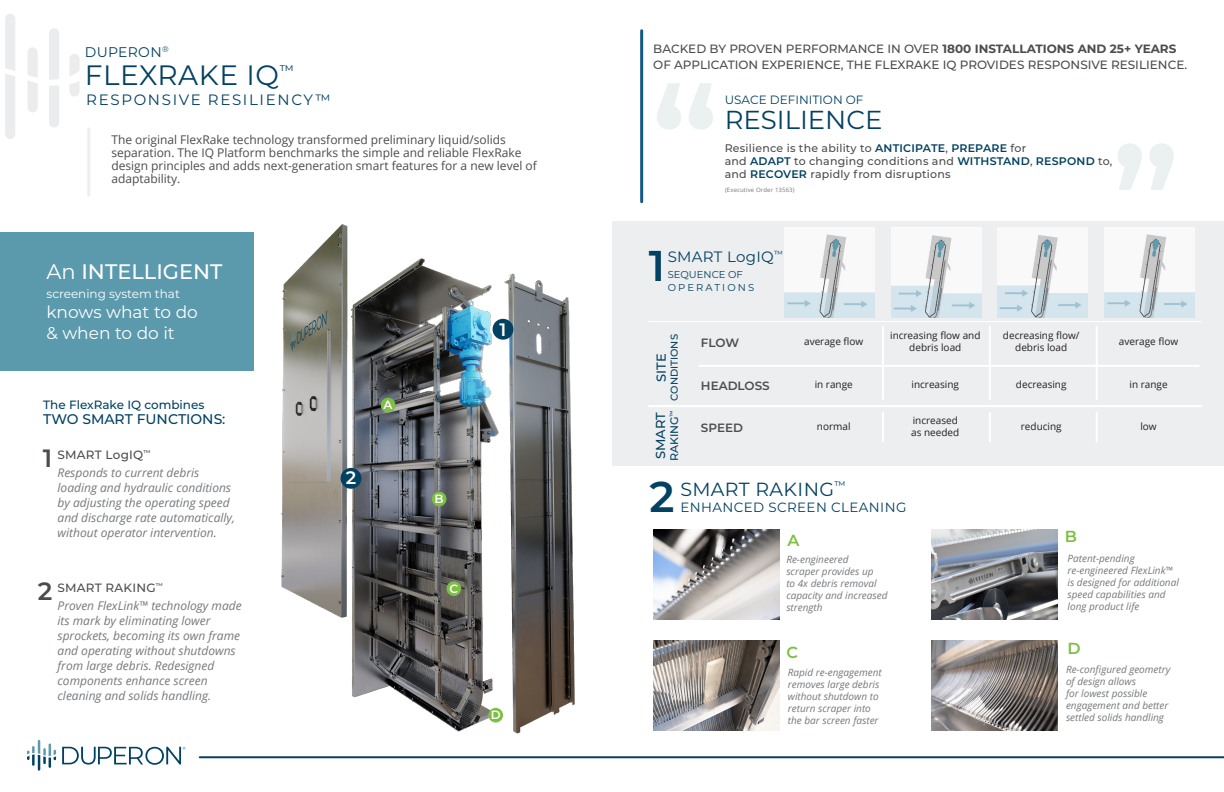
<style>
.page{position:relative;width:1224px;height:792px;background:#fff}
.page>*{position:absolute;margin:0;border:0;box-sizing:border-box;transform-origin:0 0}
.t1{font:600 43px "Montserrat";color:#024161}
.t2{font:28px "Montserrat";letter-spacing:.02em;color:#024161}
.t3{font:26px "Montserrat";color:#024161}
.t4{font:600 25px "Montserrat";color:#4b4c4d}
.t5{font:500 21px "Montserrat";color:#fff}
.t6{font:19px "Montserrat";letter-spacing:.02em;color:#024161}
.t7{font:600 18px "Montserrat";color:#fff}
.t8{font:17px "Montserrat";color:#fff}
.t9{font:600 16px "Montserrat";color:#7dbf43}
.t10{font:15px "Montserrat";letter-spacing:.11em;color:#024161}
.t11{font:15px "Montserrat";letter-spacing:.02em;color:#024161}
.t12{font:500 14px "Montserrat";color:#024161}
.t13{font:14px "Montserrat";letter-spacing:.02em;color:#024161}
.t14{font:13.4px "Montserrat";letter-spacing:.03em;color:#024161}
.t15{font:500 13px "Montserrat";color:#024161}
.t16{font:italic 12px/15px "Open Sans";color:#76787b}
.t17{font:12px/13px "Open Sans";color:#4b4c4d}
.t18{font:500 12px/16px "Montserrat";color:#4b4c4d}
.t19{font:500 12px "Montserrat";letter-spacing:.02em;color:#4b4c4d}
.t20{font:500 12px "Montserrat";color:#024161}
.t21{font:12px "Montserrat";color:#fff}
.t22{font:600 12px "Montserrat";color:#4d4d4f}
.t23{font:12px "Montserrat";color:#024161}
.t24{font:600 12px "Montserrat";color:#fff}
.t25{font:500 11px "Montserrat";letter-spacing:.02em;color:#4b4c4d}
.t26{font:500 11px "Montserrat";color:#024161}
.t27{font:italic 10px/12px "Open Sans";color:#76787b}
.t28{font:10px "Open Sans";color:#231f20}
.t29{font:10px "Montserrat";color:#024161}
.t30{font:10px "Montserrat";letter-spacing:.21em;color:#024161}
.t31{font:500 10px "Montserrat";color:#024161}
.t32{font:6px "Open Sans";letter-spacing:.02em;color:#78787d}
.s1{font-weight:400}
.s2{font-weight:700}
.s3{font-weight:600;color:#024161}
</style>
<div class="page">
<div style="left:612px;top:222px;width:612px;height:244px;background:#eceef0"></div>
<img style="left:785px;top:227px;width:90px;height:90px">
<img style="left:891px;top:227px;width:90px;height:90px">
<img style="left:998px;top:227px;width:90px;height:90px">
<img style="left:1105px;top:227px;width:90px;height:90px">
<hr style="left:649px;top:405px;width:552px;height:2px;background:#fff">
<hr style="left:699px;top:365px;width:500px;height:2px;background:#fff">
<hr style="left:989px;top:413px;width:2px;height:28px;background:#fff">
<hr style="left:989px;top:327px;width:2px;height:72px;background:#fff">
<hr style="left:1096px;top:413px;width:2px;height:28px;background:#fff">
<hr style="left:1096px;top:327px;width:2px;height:72px;background:#fff">
<hr style="left:882px;top:413px;width:2px;height:28px;background:#fff">
<hr style="left:882px;top:327px;width:2px;height:72px;background:#fff">
<img style="left:281px;top:224px;width:294px;height:510px">
<img style="left:653px;top:529px;width:126px;height:90px">
<img style="left:932px;top:640px;width:126px;height:90px">
<img style="left:931px;top:529px;width:126px;height:90px">
<img style="left:653px;top:640px;width:126px;height:90px">
<hr style="left:87px;top:129px;width:3px;height:66px;background:#eceef0">
<div style="left:0;top:233px;width:253px;height:138px;background:#5b99ad"></div>
<hr style="left:200px;top:756px;width:1024px;height:2px;background:#094066">
<div style="left:381px;top:398px;width:14px;height:14px;background:#7dbf43;border-radius:50%"></div>
<div style="left:488px;top:708px;width:15px;height:15px;background:#7dbf43;border-radius:50%"></div>
<div style="left:432px;top:492px;width:15px;height:14px;background:#7dbf43;border-radius:50%"></div>
<div style="left:447px;top:581px;width:14px;height:15px;background:#7dbf43;border-radius:50%"></div>
<div style="left:493px;top:319px;width:20px;height:21px;background:#024161;border-radius:50%"></div>
<div style="left:341px;top:468px;width:20px;height:21px;background:#024161;border-radius:50%"></div>
<hr style="left:648px;top:321px;width:554px;height:1px;background:#fff">
<hr style="left:640px;top:31px;width:3px;height:171px;background:#125b86">
<svg style="left:27px;top:740px;width:29px;height:31px"></svg>
<svg style="left:62px;top:747px;width:124px;height:18px"></svg>
<svg style="left:5px;top:14px;width:10px;height:125px"></svg>
<svg style="left:49px;top:86px;width:10px;height:42px"></svg>
<svg style="left:49px;top:28px;width:10px;height:52px"></svg>
<svg style="left:69px;top:54px;width:11px;height:42px"></svg>
<svg style="left:28px;top:47px;width:10px;height:65px"></svg>
<p class="t13" style="left:85px;top:42px;width:85px">DUPERON<sup>®</sup></p>
<p class="t2" style="left:85px;top:56px;width:211px">FLEXRAKE IQ<sup>™</sup></p>
<p class="t10" style="left:86px;top:89px;width:246px">RESPONSIVE RESILIENCY™</p>
<p class="t17" style="left:111px;top:132px;width:427px">The original FlexRake technology transformed preliminary liquid/solids separation. The IQ Platform benchmarks the simple and reliable FlexRake design principles and adds next-generation smart features for a new level of adaptability.</p>
<p class="t5" style="left:47px;top:257px;width:178px"><span class="s1">An</span> INTELLIGENT</p>
<p class="t21" style="left:47px;top:285px;width:135px">screening system that</p>
<p class="t8" style="left:47px;top:301px;width:153px">knows what to do</p>
<p class="t8" style="left:47px;top:321px;width:130px">&amp; when to do it</p>
<p class="t20" style="left:43px;top:397px;width:163px">The FlexRake IQ combines</p>
<p class="t12" style="left:43px;top:410px;width:184px">TWO SMART FUNCTIONS:</p>
<p class="t4" style="left:43px;top:441px;width:11px">1</p>
<p class="t19" style="left:58px;top:446px;width:95px">SMART LogIQ<sup>™</sup></p>
<p class="t16" style="left:58px;top:464px;width:179px">Responds to current debris loading and hydraulic conditions by adjusting the operating speed and discharge rate automatically, without operator intervention.</p>
<p class="t4" style="left:38px;top:573px;width:16px">2</p>
<p class="t19" style="left:58px;top:580px;width:107px">SMART RAKING<sup>™</sup></p>
<p class="t16" style="left:58px;top:598px;width:186px">Proven FlexLink™ technology made its mark by eliminating lower sprockets, becoming its own frame and operating without shutdowns from large debris. Redesigned components enhance screen cleaning and solids handling.</p>
<p class="t7" style="left:346px;top:465px;width:12px">2</p>
<p class="t24" style="left:384px;top:397px;width:10px">A</p>
<p class="t7" style="left:500px;top:317px;width:8px">1</p>
<p class="t24" style="left:435px;top:491px;width:11px">B</p>
<p class="t24" style="left:449px;top:580px;width:10px">C</p>
<p class="t24" style="left:491px;top:707px;width:11px">D</p>
<p class="t18" style="left:653px;top:40px;width:535px">BACKED BY PROVEN PERFORMANCE IN OVER <span class="s2">1800 INSTALLATIONS AND 25+ YEARS<br></span>OF APPLICATION EXPERIENCE, THE FLEXRAKE IQ PROVIDES RESPONSIVE RESILIENCE.</p>
<p class="t23" style="left:725px;top:92px;width:140px">USACE DEFINITION OF</p>
<p class="t3" style="left:725px;top:102px;width:159px">RESILIENCE</p>
<p class="t25" style="left:725px;top:140px;width:303px">Resilience is the ability to <span class="s3">ANTICIPATE</span>, <span class="s3">PREPARE</span> for</p>
<p class="t25" style="left:725px;top:153px;width:389px">and <span class="s3">ADAPT</span> to changing conditions and <span class="s3">WITHSTAND</span>, <span class="s3">RESPOND</span> to,</p>
<p class="t25" style="left:725px;top:166px;width:227px">and <span class="s3">RECOVER</span> rapidly from disruptions</p>
<p class="t32" style="left:725px;top:185px;width:71px">(Executive Order 13563)</p>
<p class="t1" style="left:649px;top:235px;width:18px">1</p>
<p class="t11" style="left:668px;top:247px;width:117px">SMART LogIQ<sup>™</sup></p>
<p class="t29" style="left:668px;top:268px;width:77px">SEQUENCE OF</p>
<p class="t30" style="left:668px;top:281px;width:88px">OPERATIONS</p>
<p class="t31" style="left:667px;top:401px;width:68px;rotate:-90deg">CONDITIONS</p>
<p class="t15" style="left:652px;top:382px;width:30px;rotate:-90deg">SITE</p>
<p class="t15" style="left:651px;top:459px;width:48px;rotate:-90deg">SMART</p>
<p class="t26" style="left:667px;top:461px;width:53px;rotate:-90deg">RAKING<sup>™</sup></p>
<p class="t22" style="left:701px;top:335px;width:40px">FLOW</p>
<p class="t28" style="left:804px;top:335px;width:61px">average flow</p>
<p class="t28" style="left:890px;top:329px;width:92px">increasing flow and</p>
<p class="t28" style="left:909px;top:341px;width:54px">debris load</p>
<p class="t28" style="left:1003px;top:329px;width:78px">decreasing flow/</p>
<p class="t28" style="left:1015px;top:341px;width:54px">debris load</p>
<p class="t28" style="left:1119px;top:335px;width:61px">average flow</p>
<p class="t22" style="left:701px;top:377px;width:70px">HEADLOSS</p>
<p class="t28" style="left:815px;top:377px;width:40px">in range</p>
<p class="t28" style="left:912px;top:377px;width:49px">increasing</p>
<p class="t28" style="left:1016px;top:377px;width:52px">decreasing</p>
<p class="t28" style="left:1129px;top:377px;width:40px">in range</p>
<p class="t22" style="left:701px;top:419px;width:44px">SPEED</p>
<p class="t28" style="left:817px;top:419px;width:35px">normal</p>
<p class="t28" style="left:913px;top:413px;width:47px">increased</p>
<p class="t28" style="left:911px;top:425px;width:50px">as needed</p>
<p class="t28" style="left:1021px;top:419px;width:42px">reducing</p>
<p class="t28" style="left:1140px;top:419px;width:18px">low</p>
<p class="t1" style="left:650px;top:466px;width:27px">2</p>
<p class="t6" style="left:680px;top:476px;width:167px">SMART RAKING<sup>™</sup></p>
<p class="t14" style="left:680px;top:498px;width:228px">ENHANCED SCREEN CLEANING</p>
<p class="t9" style="left:788px;top:529px;width:13px">A</p>
<p class="t9" style="left:1065px;top:525px;width:14px">B</p>
<p class="t27" style="left:786px;top:553px;width:103px">Re-engineered<br>scraper provides up<br>to 4x debris removal capacity and increased strength</p>
<p class="t27" style="left:1068px;top:552px;width:69px">Patent-pending</p>
<p class="t27" style="left:1068px;top:564px;width:113px">re-engineered FlexLink™ is designed for additional speed capabilities and</p>
<p class="t27" style="left:1068px;top:600px;width:73px">long product life</p>
<p class="t9" style="left:786px;top:641px;width:13px">C</p>
<p class="t9" style="left:1068px;top:637px;width:15px">D</p>
<p class="t27" style="left:788px;top:666px;width:95px">Rapid re-engagement removes large debris without shutdown to return scraper into the bar screen faster</p>
<p class="t27" style="left:1066px;top:663px;width:106px">Re-configured geometry of design allows<br>for lowest possible engagement and better settled solids handling</p>
</div>
